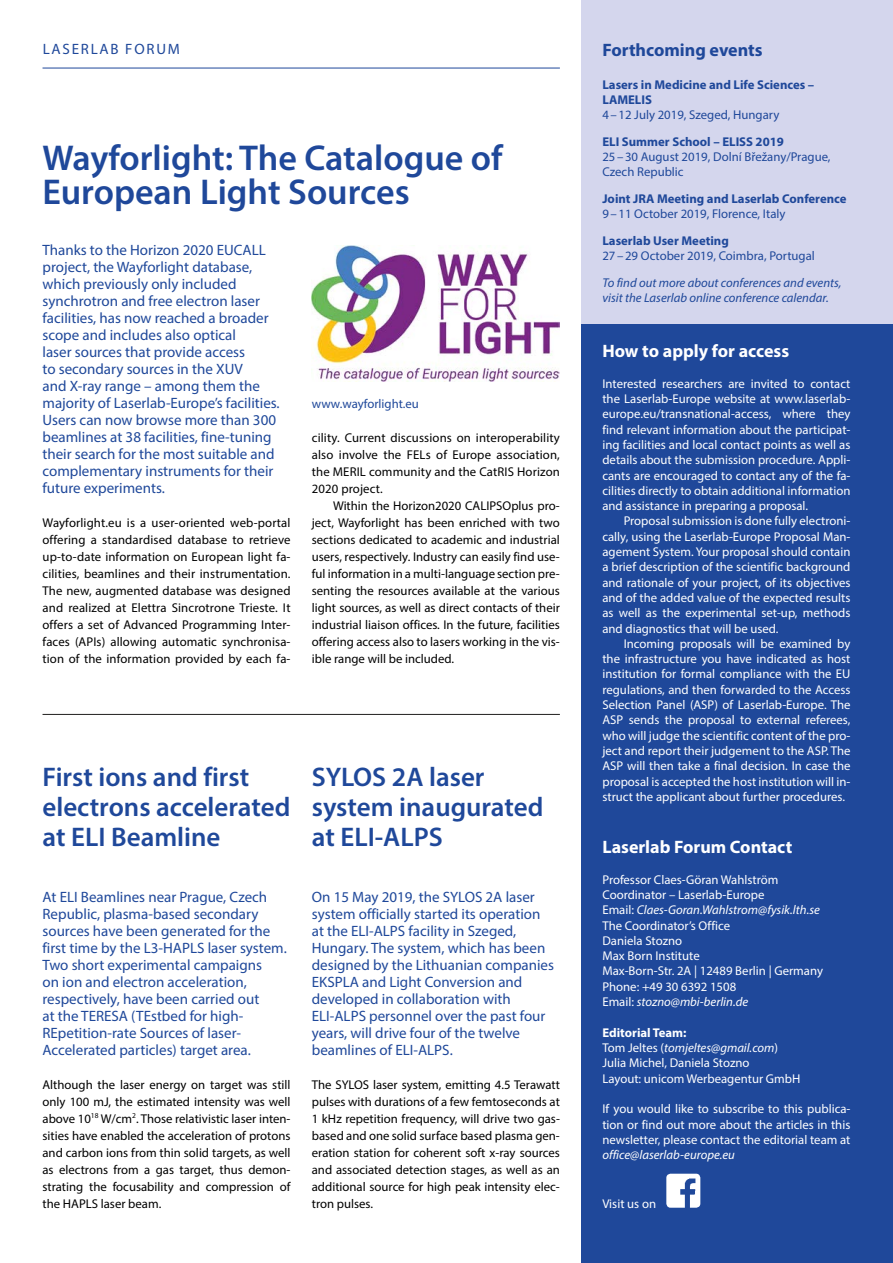
<style>
.page{position:relative;width:893px;height:1263px;background:#fff}
.page>*{position:absolute;margin:0;border:0;box-sizing:border-box;transform-origin:0 0}
.t1{font:600 36px/34px "Myriad Pro";color:#1f489a}
.t2{font:600 27px/30px "Myriad Pro";color:#1f489a}
.t3{font:700 18px "Myriad Pro";color:#fff}
.t4{font:700 18px "Myriad Pro";color:#1f489a}
.t5{font:15px/17px "Myriad Pro";color:#1f489a}
.t6{font:15px "Myriad Pro";letter-spacing:.12em;color:#1f489a}
.t7{font:12.75px/15.3px "Myriad Pro";color:#fff;text-align:justify}
.t8{font:12.75px/17px "Myriad Pro";color:#000;text-align:justify}
.t9{font:12.75px/15px "Myriad Pro";color:#1f489a}
.t10{font:700 12.75px/15px "Myriad Pro";color:#1f489a}
.t11{font:italic 12.75px/15px "Myriad Pro";color:#1f489a}
.t12{font:italic 12.75px "Myriad Pro";color:#fff}
.s1{font-style:italic}
.s2{font-weight:700}
</style>
<div class="page">
<div style="left:581px;top:323px;width:312px;height:940px;background:#1f489a"></div>
<div style="left:581px;top:0;width:312px;height:323px;background:#d4d6ed"></div>
<img style="left:666px;top:1174px;width:34px;height:34px">
<img style="left:312px;top:246px;width:248px;height:135px">
<hr style="left:43px;top:714px;width:517px;height:1px;background:#201f1e">
<hr style="left:43px;top:68px;width:517px;height:1px;background:#1f489a">
<p class="t6" style="left:43px;top:39px;width:139px">LASERLAB FORUM</p>
<h1 class="t1" style="left:43px;top:140px;width:462px">Wayforlight: The Catalogue of<br>European Light Sources</h1>
<p class="t5" style="left:43px;top:241px;width:239px">Thanks to the Horizon 2020 EUCALL project, the Wayforlight database, which previously only included synchrotron and free electron laser facilities, has now reached a broader scope and includes also optical<br>laser sources that provide access<br>to secondary sources in the XUV<br>and X-ray range – among them the majority of Laserlab-Europe’s facilities.<br>Users can now browse more than 300 beamlines at 38 facilities, fine-tuning their search for the most suitable and complementary instruments for their future experiments.</p>
<p class="t8" style="left:43px;top:514px;width:250px">Wayforlight.eu is a user-oriented web-portal offering a standardised database to retrieve up-to-date information on European light fa&shy;cilities, beamlines and their instrumentation.<br>The new, augmented database was designed and realized at Elettra Sincrotrone Trieste. It offers a set of Advanced Programming Inter&shy;faces (APIs) allowing automatic synchronisa&shy;tion of the information provided by each fa-</p>
<p class="t9" style="left:312px;top:396px;width:109px">www.wayforlight.eu</p>
<p class="t8" style="left:312px;top:429px;width:250px">cility. Current discussions on interoperability also involve the FELs of Europe association, the MERIL community and the CatRIS Horizon 2020 project.</p>
<p class="t8" style="left:312px;top:497px;width:250px;text-indent:21px">Within the Horizon2020 CALIPSOplus pro&shy;ject, Wayforlight has been enriched with two sections dedicated to academic and industrial users, respectively. Industry can easily find use&shy;ful information in a multi-language section pre&shy;senting the resources available at the various light sources, as well as direct contacts of their industrial liaison offices. In the future, facilities offering access also to lasers working in the vis&shy;ible range will be included.</p>
<h2 class="t2" style="left:43px;top:761px;width:249px">First ions and first electrons accelerated at ELI Beamline</h2>
<p class="t5" style="left:43px;top:888px;width:246px">At ELI Beamlines near Prague, Czech Republic, plasma-based secondary sources have been generated for the first time by the L3-HAPLS laser system.<br>Two short experimental campaigns<br>on ion and electron acceleration, respectively, have been carried out<br>at the TERESA (TEstbed for high-REpetition-rate Sources of laser-Accelerated particles) target area.</p>
<p class="t8" style="left:43px;top:1076px;width:250px">Although the laser energy on target was still only 100 mJ, the estimated intensity was well above 10<sup>18</sup> W/cm<sup>2</sup>. Those relativistic laser inten&shy;sities have enabled the acceleration of protons and carbon ions from thin solid targets, as well as electrons from a gas target, thus demon&shy;strating the focusability and compression of the HAPLS laser beam.</p>
<h2 class="t2" style="left:312px;top:761px;width:233px">SYLOS 2A laser system inaugurated at ELI-ALPS</h2>
<p class="t5" style="left:312px;top:888px;width:244px">On 15 May 2019, the SYLOS 2A laser system officially started its operation at the ELI-ALPS facility in Szeged, Hungary. The system, which has been designed by the Lithuanian companies EKSPLA and Light Conversion and developed in collaboration with ELI-ALPS personnel over the past four years, will drive four of the twelve beamlines of ELI-ALPS.</p>
<p class="t8" style="left:312px;top:1076px;width:250px">The SYLOS laser system, emitting 4.5 Terawatt pulses with durations of a few femtoseconds at 1 kHz repetition frequency, will drive two gas&shy;based and one solid surface based plasma gen&shy;eration station for coherent soft x-ray sources and associated detection stages, as well as an additional source for high peak intensity elec&shy;tron pulses.</p>
<h3 class="t4" style="left:602px;top:38px;width:162px">Forthcoming events</h3>
<p class="t10" style="left:602px;top:77px;width:213px">Lasers in Medicine and Life Sciences –<br>LAMELIS</p>
<p class="t9" style="left:602px;top:107px;width:178px">4–12 July 2019, Szeged, Hungary</p>
<p class="t10" style="left:602px;top:134px;width:183px">ELI Summer School – ELISS 2019</p>
<p class="t9" style="left:602px;top:149px;width:230px">25–30 August 2019, Dolní Břežany/Prague,<br>Czech Republic</p>
<p class="t10" style="left:602px;top:191px;width:246px">Joint JRA Meeting and Laserlab Conference</p>
<p class="t9" style="left:602px;top:206px;width:185px">9–11 October 2019, Florence, Italy</p>
<p class="t10" style="left:602px;top:233px;width:128px">Laserlab User Meeting</p>
<p class="t9" style="left:602px;top:248px;width:214px">27–29 October 2019, Coimbra, Portugal</p>
<p class="t11" style="left:602px;top:275px;width:241px">To find out more about conferences and events, visit the Laserlab online conference calendar.</p>
<h3 class="t3" style="left:602px;top:339px;width:188px">How to apply for access</h3>
<p class="t7" style="left:602px;top:376px;width:250px">Interested researchers are invited to contact the Laserlab-Europe website at www.laserlab&shy;europe.eu/transnational-access, where they find relevant information about the participat&shy;ing facilities and local contact points as well as details about the submission procedure. Appli&shy;cants are encouraged to contact any of the fa&shy;cilities directly to obtain additional information and assistance in preparing a proposal.</p>
<p class="t7" style="left:602px;top:513px;width:250px;text-indent:21px">Proposal submission is done fully electroni&shy;cally, using the Laserlab-Europe Proposal Man&shy;agement System. Your proposal should contain a brief description of the scientific background and rationale of your project, of its objectives and of the added value of the expected results as well as the experimental set-up, methods and diagnostics that will be used.</p>
<p class="t7" style="left:602px;top:636px;width:250px;text-indent:21px">Incoming proposals will be examined by the infrastructure you have indicated as host institution for formal compliance with the EU regulations, and then forwarded to the Access Selection Panel (ASP) of Laserlab-Europe. The ASP sends the proposal to external referees, who will judge the scientific content of the pro&shy;ject and report their judgement to the ASP. The ASP will then take a final decision. In case the proposal is accepted the host institution will in&shy;struct the applicant about further procedures.</p>
<h3 class="t3" style="left:602px;top:835px;width:191px">Laserlab Forum Contact</h3>
<p class="t7" style="left:602px;top:871px;width:222px;text-align:left">Professor Claes-Göran Wahlström<br>Coordinator – Laserlab-Europe<br>Email: <span class="s1">Claes-Goran.Wahlstrom@fysik.lth.se<br></span>The Coordinator’s Office<br>Daniela Stozno<br>Max Born Institute<br>Max-Born-Str. 2A | 12489 Berlin | Germany<br>Phone: +49 30 6392 1508<br>Email: <span class="s1">stozno@mbi-berlin.de</span></p>
<p class="t7" style="left:602px;top:1024px;width:199px;text-align:left"><span class="s2">Editorial Team:<br></span>Tom Jeltes (<span class="s1">tomjeltes@gmail.com</span>)<br>Julia Michel, Daniela Stozno<br>Layout: unicom Werbeagentur GmbH</p>
<p class="t7" style="left:602px;top:1101px;width:250px">If you would like to subscribe to this publica&shy;tion or find out more about the articles in this newsletter, please contact the editorial team at</p>
<p class="t12" style="left:602px;top:1147px;width:134px">office@laserlab-europe.eu</p>
<p class="t7" style="left:602px;top:1195px;width:55px">Visit us on</p>
</div>
